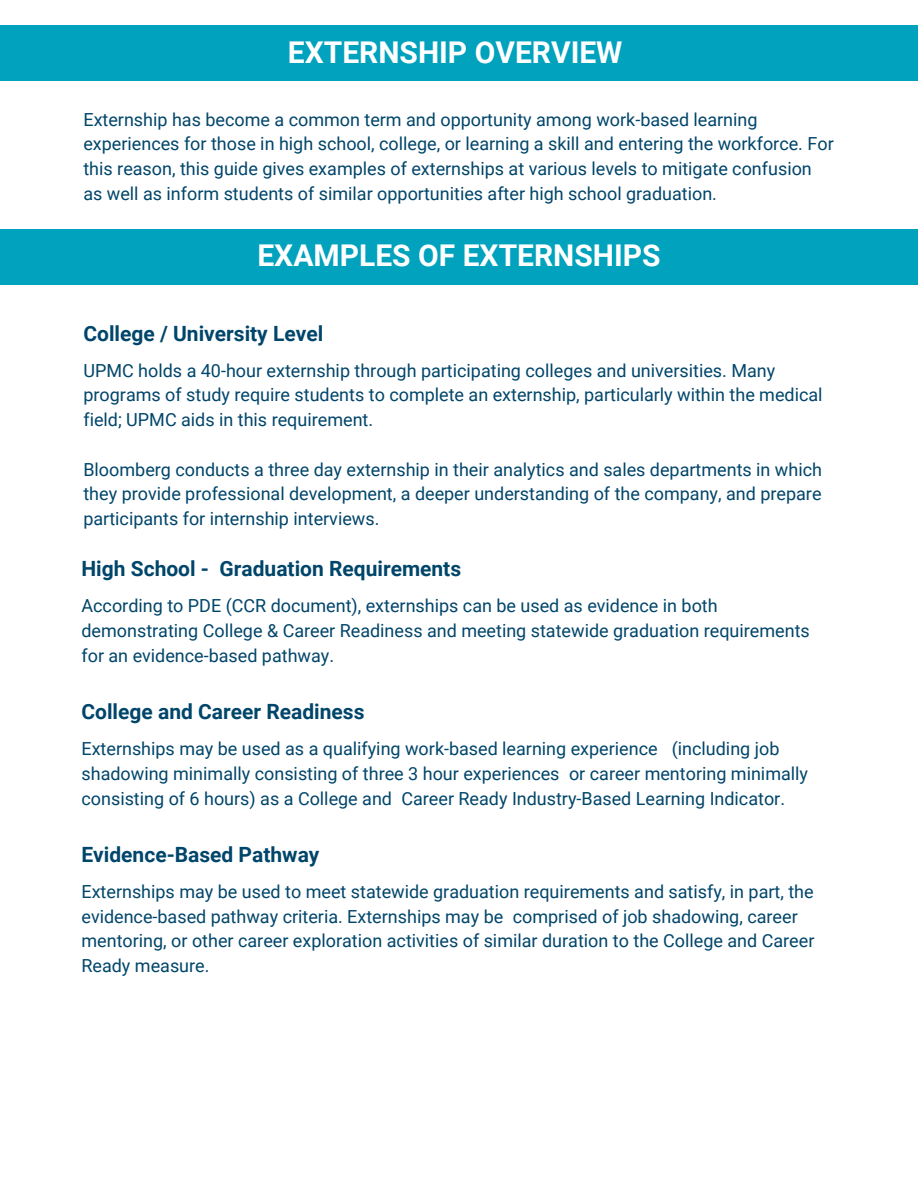
<style>
.page{position:relative;width:918px;height:1188px;background:#fff}
.page>*{position:absolute;margin:0;border:0;box-sizing:border-box;transform-origin:0 0}
.t1{font:700 30px "Roboto";color:#fff}
.t2{font:700 21px "Roboto";color:#00456a}
.t3{font:18px/24.8px "Roboto";color:#00456a}
</style>
<div class="page">
<div style="left:0;top:26px;width:918px;height:55px;background:#00a2bd"></div>
<div style="left:0;top:229px;width:918px;height:55px;background:#00a2bd"></div>
<h1 class="t1" style="left:288px;top:35px;width:336px">EXTERNSHIP OVERVIEW</h1>
<p class="t3" style="left:83px;top:107px;width:752px">Externship has become a common term and opportunity among work-based learning experiences for those in high school, college, or learning a skill and entering the workforce. For this reason, this guide gives examples of externships at various levels to mitigate confusion as well as inform students of similar opportunities after high school graduation.</p>
<p class="t1" style="left:257px;top:238px;width:405px">EXAMPLES OF EXTERNSHIPS</p>
<h1 class="t2" style="left:83px;top:321px;width:241px">College / University Level</h1>
<h2 class="t3" style="left:83px;top:358px;width:741px">UPMC holds a 40-hour externship through participating colleges and universities. Many programs of study require students to complete an externship, particularly within the medical field; UPMC aids in this requirement.</h2>
<p class="t3" style="left:83px;top:457px;width:740px;text-align:justify">Bloomberg conducts a three day externship in their analytics and sales departments in which they provide professional development, a deeper understanding of the company, and prepare participants for internship interviews.</p>
<p class="t2" style="left:81px;top:557px;width:381px">High School - Graduation Requirements</p>
<h2 class="t3" style="left:81px;top:594px;width:730px">According to PDE (CCR document), externships can be used as evidence in both demonstrating College &amp; Career Readiness and meeting statewide graduation requirements for an evidence-based pathway.</h2>
<p class="t2" style="left:81px;top:700px;width:284px">College and Career Readiness</p>
<h2 class="t3" style="left:81px;top:736px;width:728px">Externships may be used as a qualifying work-based learning experience (including job shadowing minimally consisting of three 3 hour experiences or career mentoring minimally consisting of 6 hours) as a College and Career Ready Industry-Based Learning Indicator.</h2>
<p class="t2" style="left:81px;top:842px;width:239px">Evidence-Based Pathway</p>
<h2 class="t3" style="left:81px;top:879px;width:734px">Externships may be used to meet statewide graduation requirements and satisfy, in part, the evidence-based pathway criteria. Externships may be comprised of job shadowing, career mentoring, or other career exploration activities of similar duration to the College and Career Ready measure.</h2>
</div>
